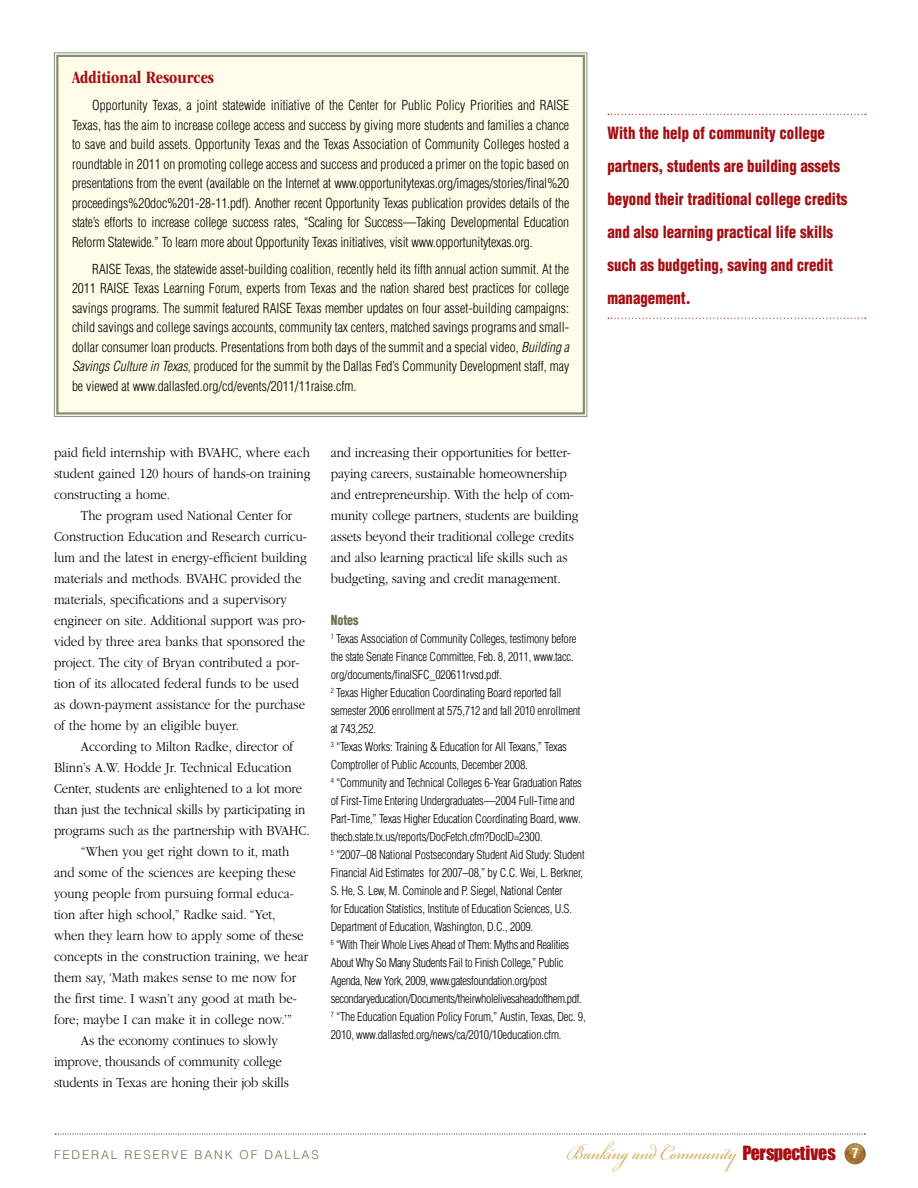
<style>
.page{position:relative;width:918px;height:1188px;background:#fff}
.page>*{position:absolute;margin:0;border:0;box-sizing:border-box;transform-origin:0 0}
.t1{font:31.5px "Bickham Script Pro";color:#d6ac5b;scale:.83 1}
.t2{font:700 condensed 18px "ITC Garamond Std";color:#a50e12}
.t3{font:900 condensed 16.5px/33px "Helvetica LT Std";color:#a50e12;scale:.9 1}
.t4{font:300 14.25px/21px "ITC Garamond Std";color:#000;scale:.9 1}
.t5{font:300 condensed 13.5px/19.5px "Helvetica LT Std";letter-spacing:-.005em;color:#000;text-align:justify}
.t6{font:900 condensed 13.5px "Helvetica LT Std";letter-spacing:-.01em;color:#6c7152;scale:.9 1}
.t7{font:300 condensed 12px/18px "Helvetica LT Std";letter-spacing:-.015em;color:#000}
.t8{font:300 12px "Helvetica LT Std";letter-spacing:.15em;color:#6c7152}
.s1{font-style:italic}
.s2{font-family:"Impact";font-size:18px;color:#a50e12}
.s3{font-family:"Helvetica LT Std";font-weight:700;font-stretch:condensed;font-size:13.5px;color:#fff}
</style>
<div class="page">
<svg style="left:846px;top:1143px;width:9px;height:5px"></svg>
<svg style="left:55px;top:1134px;width:810px;height:1px"></svg>
<div style="left:54px;top:52px;width:534px;height:365px;background:#fffde9"></div>
<div style="left:56px;top:55px;width:529px;height:360px;border:2px solid #848f70"></div>
<svg style="left:608px;top:114px;width:258px;height:1px"></svg>
<svg style="left:608px;top:318px;width:258px;height:1px"></svg>
<p class="t2" style="left:72px;top:67px;width:144px">Additional Resources</p>
<p class="t5" style="left:72px;top:95px;width:499px;text-indent:20px">Opportunity Texas, a joint statewide initiative of the Center for Public Policy Priorities and RAISE Texas, has the aim to increase college access and success by giving more students and families a chance to save and build assets. Opportunity Texas and the Texas Association of Community Colleges hosted a roundtable in 2011 on promoting college access and success and produced a primer on the topic based on presentations from the event (available on the Internet at www.opportunitytexas.org/images/stories/final%20 proceedings%20doc%201-28-11.pdf). Another recent Opportunity Texas publication provides details of the state’s efforts to increase college success rates, “Scaling for Success—Taking Developmental Education Reform Statewide.” To learn more about Opportunity Texas initiatives, visit www.opportunitytexas.org.</p>
<p class="t5" style="left:72px;top:259px;width:499px;text-indent:20px">RAISE Texas, the statewide asset-building coalition, recently held its fifth annual action summit. At the 2011 RAISE Texas Learning Forum, experts from Texas and the nation shared best practices for college savings programs. The summit featured RAISE Texas member updates on four asset-building campaigns: child savings and college savings accounts, community tax centers, matched savings programs and small&shy;dollar consumer loan products. Presentations from both days of the summit and a special video, <span class="s1">Building a Savings Culture in Texas</span>, produced for the summit by the Dallas Fed’s Community Development staff, may be viewed at www.dallasfed.org/cd/events/2011/11raise.cfm.</p>
<p class="t4" style="left:54px;top:442px;width:286px;text-align:justify">paid field internship with BVAHC, where each student gained 120 hours of hands-on training constructing a home.</p>
<p class="t4" style="left:54px;top:505px;width:283px;text-indent:27px">The program used National Center for Construction Education and Research curricu&shy;lum and the latest in energy-efficient building materials and methods. BVAHC provided the materials, specifications and a supervisory engineer on site. Additional support was pro&shy;vided by three area banks that sponsored the project. The city of Bryan contributed a por&shy;tion of its allocated federal funds to be used as down-payment assistance for the purchase of the home by an eligible buyer.</p>
<p class="t4" style="left:81px;top:736px;width:237px">According to Milton Radke, director of</p>
<p class="t4" style="left:54px;top:757px;width:265px">Blinn’s A.W. Hodde Jr. Technical Education</p>
<p class="t4" style="left:54px;top:778px;width:277px">Center, students are enlightened to a lot more</p>
<p class="t4" style="left:54px;top:799px;width:281px">than just the technical skills by participating in</p>
<p class="t4" style="left:54px;top:820px;width:286px">programs such as the partnership with BVAHC.</p>
<p class="t4" style="left:81px;top:841px;width:233px">“When you get right down to it, math</p>
<p class="t4" style="left:54px;top:862px;width:270px">and some of the sciences are keeping these</p>
<p class="t4" style="left:54px;top:883px;width:268px">young people from pursuing formal educa-</p>
<p class="t4" style="left:54px;top:904px;width:248px">tion after high school,” Radke said. “Yet,</p>
<p class="t4" style="left:54px;top:925px;width:279px">when they learn how to apply some of these</p>
<p class="t4" style="left:54px;top:946px;width:284px">concepts in the construction training, we hear</p>
<p class="t4" style="left:54px;top:967px;width:271px">them say, ‘Math makes sense to me now for</p>
<p class="t4" style="left:54px;top:988px;width:271px">the first time. I wasn’t any good at math be-</p>
<p class="t4" style="left:54px;top:1009px;width:266px">fore; maybe I can make it in college now.’”</p>
<p class="t4" style="left:81px;top:1030px;width:220px">As the economy continues to slowly</p>
<p class="t4" style="left:54px;top:1051px;width:255px">improve, thousands of community college</p>
<p class="t4" style="left:54px;top:1072px;width:262px">students in Texas are honing their job skills</p>
<p class="t4" style="left:331px;top:442px;width:277px">and increasing their opportunities for better&shy;paying careers, sustainable homeownership and entrepreneurship. With the help of com&shy;munity college partners, students are building assets beyond their traditional college credits and also learning practical life skills such as budgeting, saving and credit management.</p>
<p class="t6" style="left:331px;top:611px;width:32px">Notes</p>
<p class="t7" style="left:331px;top:629px;width:256px"><sup>1</sup> Texas Association of Community Colleges, testimony before the state Senate Finance Committee, Feb. 8, 2011, www.tacc. org/documents/finalSFC_020611rvsd.pdf.<br><sup>2</sup> Texas Higher Education Coordinating Board reported fall semester 2006 enrollment at 575,712 and fall 2010 enrollment at 743,252.<br><sup>3</sup> “Texas Works: Training &amp; Education for All Texans,” Texas Comptroller of Public Accounts, December 2008.<br><sup>4</sup> “Community and Technical Colleges 6-Year Graduation Rates of First-Time Entering Undergraduates—2004 Full-Time and Part-Time,” Texas Higher Education Coordinating Board, www. thecb.state.tx.us/reports/DocFetch.cfm?DocID=2300.<br><sup>5</sup> “2007–08 National Postsecondary Student Aid Study: Student Financial Aid Estimates for 2007–08,” by C.C. Wei, L. Berkner, S. He, S. Lew, M. Cominole and P. Siegel, National Center<br>for Education Statistics, Institute of Education Sciences, U.S.<br>Department of Education, Washington, D.C., 2009.<br><sup>6</sup> “With Their Whole Lives Ahead of Them: Myths and Realities About Why So Many Students Fail to Finish College,” Public Agenda, New York, 2009, www.gatesfoundation.org/post secondaryeducation/Documents/theirwholelivesaheadofthem.pdf.<br><sup>7</sup> “The Education Equation Policy Forum,” Austin, Texas, Dec. 9, 2010, www.dallasfed.org/news/ca/2010/10education.cfm.</p>
<p class="t3" style="left:608px;top:117px;width:268px">With the help of community college partners, students are building assets beyond their traditional college credits and also learning practical life skills such as budgeting, saving and credit management.</p>
<p class="t8" style="left:54px;top:1147px;width:266px">FEDERAL RESERVE BANK OF D ALLAS</p>
<h1 class="t1" style="left:567px;top:1129px;width:353px">Banking and Community <span class="s2">Perspectives</span> <span class="s3">7</span></h1>
</div>
